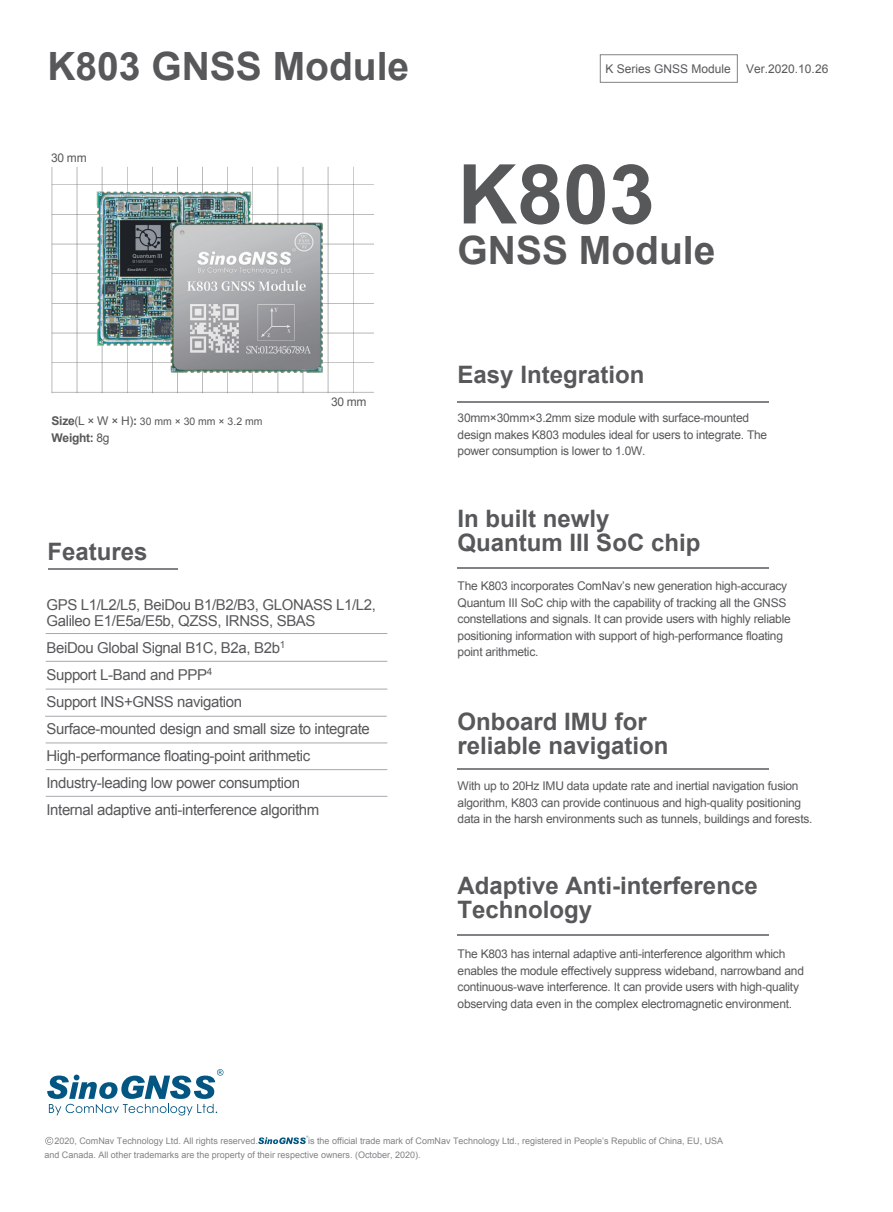
<style>
.page{position:relative;width:893px;height:1212px;background:#fff}
.page>*{position:absolute;margin:0;border:0;box-sizing:border-box;transform-origin:0 0}
.t1{font:700 82.5px "Arial";color:#57585a}
.t2{font:700 39px "Arial";color:#57585a}
.t3{font:700 24px/24px "Arial";color:#57585a}
.t4{font:15px/27px "Arial";letter-spacing:-.025em;color:#57585a}
.t5{font:12px/16.5px "Arial";letter-spacing:-.02em;color:#57585a}
.t6{font:12px "Arial";color:#57585a}
.t7{font:700 12px "Arial";letter-spacing:-.025em;color:#57585a}
.t8{font:10.5px "Arial";color:#57585a}
.t9{font:9px/13.5px "Arial";color:#808285}
.s1{font-weight:700;font-size:12px}
.s2{font-size:12px}
.s3{font-weight:400}
</style>
<div class="page">
<svg style="left:47px;top:1069px;width:176px;height:46px"></svg>
<svg style="left:258px;top:1135px;width:50px;height:9px"></svg>
<svg style="left:45px;top:1137px;width:8px;height:8px"></svg>
<hr style="left:458px;top:401px;width:311px;height:1px;background:#808285">
<hr style="left:46px;top:633px;width:341px;height:1px;background:#a8a9ad">
<hr style="left:46px;top:661px;width:341px;height:1px;background:#a8a9ad">
<hr style="left:46px;top:689px;width:341px;height:1px;background:#a8a9ad">
<hr style="left:45px;top:716px;width:342px;height:1px;background:#a8a9ad">
<hr style="left:46px;top:743px;width:341px;height:1px;background:#a8a9ad">
<hr style="left:46px;top:769px;width:341px;height:1px;background:#a8a9ad">
<hr style="left:46px;top:796px;width:341px;height:1px;background:#a8a9ad">
<hr style="left:49px;top:568px;width:129px;height:2px;background:#808285">
<hr style="left:458px;top:768px;width:311px;height:2px;background:#808285">
<hr style="left:458px;top:935px;width:311px;height:1px;background:#808285">
<hr style="left:458px;top:567px;width:311px;height:1px;background:#808285">
<div style="left:600px;top:54px;width:138px;height:29px;border:1px solid #808285"></div>
<hr style="left:52px;top:392px;width:322px;height:1px;background:#6c6d70">
<hr style="left:51px;top:167px;width:1px;height:226px;background:#6c6d70">
<hr style="left:77px;top:167px;width:1px;height:226px;background:#6c6d70">
<hr style="left:102px;top:167px;width:1px;height:226px;background:#6c6d70">
<hr style="left:127px;top:167px;width:1px;height:226px;background:#6c6d70">
<hr style="left:152px;top:167px;width:1px;height:226px;background:#6c6d70">
<hr style="left:177px;top:167px;width:1px;height:226px;background:#6c6d70">
<hr style="left:202px;top:167px;width:1px;height:226px;background:#6c6d70">
<hr style="left:227px;top:167px;width:1px;height:226px;background:#6c6d70">
<hr style="left:253px;top:167px;width:1px;height:226px;background:#6c6d70">
<hr style="left:278px;top:167px;width:1px;height:226px;background:#6c6d70">
<hr style="left:303px;top:167px;width:1px;height:226px;background:#6c6d70">
<hr style="left:328px;top:167px;width:1px;height:226px;background:#6c6d70">
<hr style="left:353px;top:167px;width:1px;height:226px;background:#6c6d70">
<hr style="left:52px;top:362px;width:322px;height:1px;background:#6c6d70">
<hr style="left:52px;top:333px;width:322px;height:1px;background:#6c6d70">
<hr style="left:52px;top:303px;width:322px;height:1px;background:#6c6d70">
<hr style="left:52px;top:274px;width:322px;height:1px;background:#6c6d70">
<hr style="left:52px;top:244px;width:322px;height:1px;background:#6c6d70">
<hr style="left:52px;top:214px;width:322px;height:1px;background:#6c6d70">
<hr style="left:52px;top:185px;width:322px;height:1px;background:#6c6d70">
<img style="left:69px;top:171px;width:216px;height:194px">
<img style="left:114px;top:206px;width:260px;height:179px">
<h2 class="t2" style="left:47px;top:41px;width:363px">K803 GNSS Module</h2>
<p class="t6" style="left:605px;top:61px;width:127px">K Series GNSS Module</p>
<p class="t6" style="left:746px;top:61px;width:84px">Ver.2020.10.26</p>
<p class="t5" style="left:51px;top:150px;width:37px">30 mm</p>
<p class="t8" style="left:52px;top:415px;width:212px"><span class="s1">Size</span><span class="s2">(L × W × H)</span><span class="s1">:</span> 30 mm × 30 mm × 3.2 mm</p>
<p class="t7" style="left:52px;top:430px;width:59px">Weight: <span class="s3">8g</span></p>
<p class="t5" style="left:331px;top:393px;width:37px">30 mm</p>
<h3 class="t3" style="left:47px;top:540px;width:102px">Features</h3>
<p class="t4" style="left:46px;top:596px;width:331px;line-height:16.5px">GPS L1/L2/L5, BeiDou B1/B2/B3, GLONASS L1/L2,<br>Galileo E1/E5a/E5b, QZSS, IRNSS, SBAS</p>
<p class="t4" style="left:46px;top:634px;width:325px">BeiDou Global Signal B1C, B2a, B2b<sup>1<br></sup>Support L-Band and PPP<sup>4<br></sup>Support INS+GNSS navigation<br>Surface-mounted design and small size to integrate High-performance floating-point arithmetic Industry-leading low power consumption<br>Internal adaptive anti-interference algorithm</p>
<h1 class="t1" style="left:458px;top:139px;width:199px">K803</h1>
<h2 class="t2" style="left:458px;top:225px;width:259px">GNSS Module</h2>
<h3 class="t3" style="left:458px;top:363px;width:188px">Easy Integration</h3>
<p class="t5" style="left:458px;top:410px;width:311px">30mm×30mm×3.2mm size module with surface-mounted design makes K803 modules ideal for users to integrate. The power consumption is lower to 1.0W.</p>
<h3 class="t3" style="left:458px;top:507px;width:244px">In built newly<br>Quantum III SoC chip</h3>
<p class="t5" style="left:458px;top:578px;width:335px">The K803 incorporates ComNav’s new generation high-accuracy Quantum III SoC chip with the capability of tracking all the GNSS constellations and signals. It can provide users with highly reliable positioning information with support of high-performance floating point arithmetic.</p>
<h3 class="t3" style="left:458px;top:710px;width:212px">Onboard IMU for reliable navigation</h3>
<p class="t5" style="left:458px;top:778px;width:356px">With up to 20Hz IMU data update rate and inertial navigation fusion algorithm, K803 can provide continuous and high-quality positioning data in the harsh environments such as tunnels, buildings and forests.</p>
<h3 class="t3" style="left:458px;top:874px;width:302px">Adaptive Anti-interference<br>Technology</h3>
<p class="t5" style="left:458px;top:946px;width:348px">The K803 has internal adaptive anti-interference algorithm which enables the module effectively suppress wideband, narrowband and continuous-wave interference. It can provide users with high-quality observing data even in the complex electromagnetic environment.</p>
<p class="t9" style="left:54px;top:1134px;width:205px">2020, ComNav Technology Ltd. All rights reserved.</p>
<p class="t9" style="left:44px;top:1134px;width:680px;text-indent:264px">is the official trade mark of ComNav Technology Ltd., registered in People’s Republic of China, EU, USA and Canada. All other trademarks are the property of their respective owners. (October, 2020).</p>
</div>
